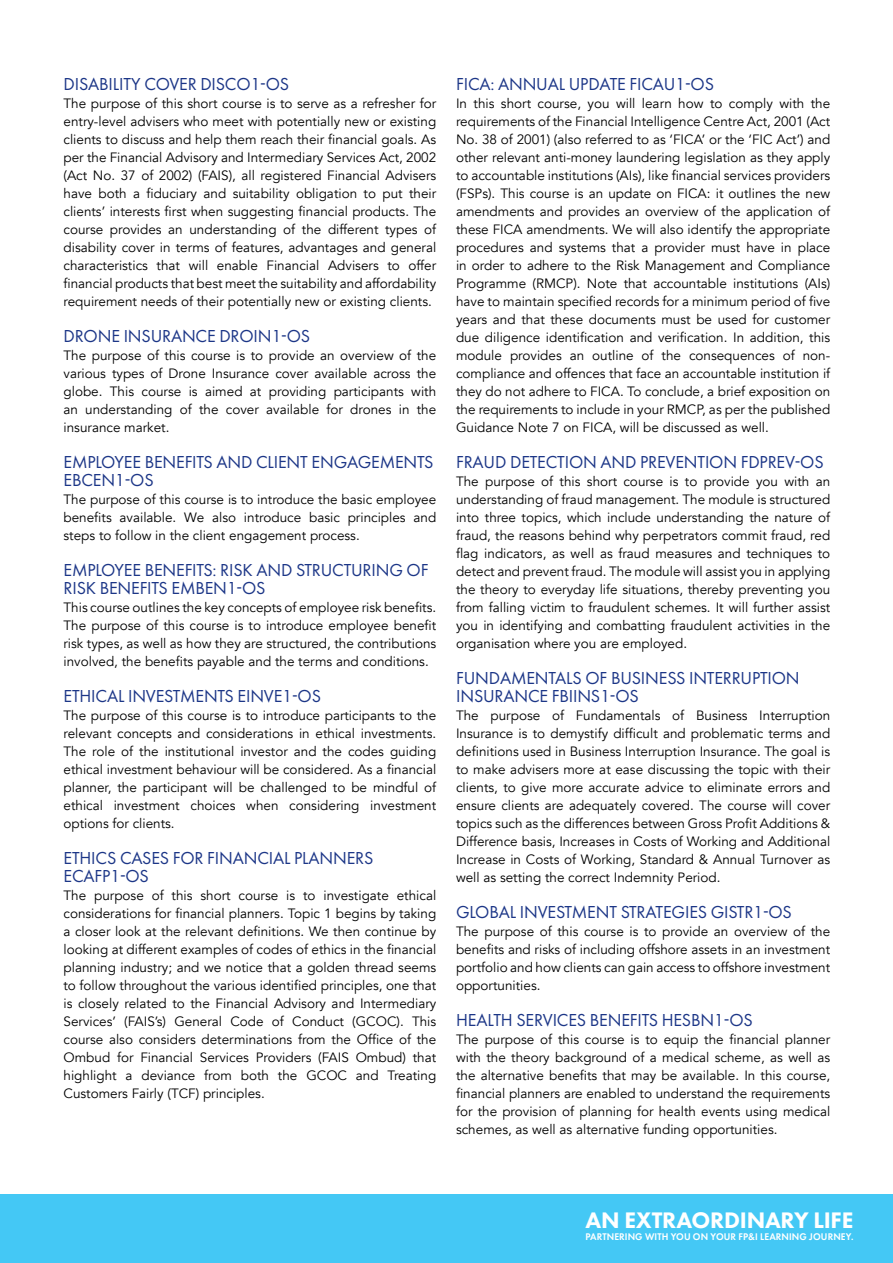
<style>
.page{position:relative;width:893px;height:1263px;background:#fff}
.page>*{position:absolute;margin:0;border:0;box-sizing:border-box;transform-origin:0 0}
.t1{font:800 23.4px "Futura PT";letter-spacing:-.01em;color:#fff}
.t2{font:18px/18px "Futura PT";letter-spacing:-.01em;color:#1c3687}
.t3{font:13.5px/18px "Avenir";color:#000;text-align:justify}
.t4{font:600 10.05px "Futura PT";letter-spacing:.01em;color:#fff;scale:.96 1}
</style>
<div class="page">
<div style="left:0;top:1195px;width:893px;height:68px;background:#44c8f5"></div>
<h2 class="t2" style="left:64px;top:75px;width:227px">DISABILITY COVER DISCO1-OS</h2>
<p class="t3" style="left:64px;top:95px;width:374px">The purpose of this short course is to serve as a refresher for entry-level advisers who meet with potentially new or existing clients to discuss and help them reach their financial goals. As per the Financial Advisory and Intermediary Services Act, 2002 (Act No. 37 of 2002) (FAIS), all registered Financial Advisers have both a fiduciary and suitability obligation to put their clients’ interests first when suggesting financial products. The course provides an understanding of the different types of disability cover in terms of features, advantages and general characteristics that will enable Financial Advisers to offer financial products that best meet the suitability and affordability requirement needs of their potentially new or existing clients.</p>
<h2 class="t2" style="left:64px;top:327px;width:248px">DRONE INSURANCE DROIN1-OS</h2>
<p class="t3" style="left:64px;top:347px;width:374px">The purpose of this course is to provide an overview of the various types of Drone Insurance cover available across the globe. This course is aimed at providing participants with an understanding of the cover available for drones in the insurance market.</p>
<h2 class="t2" style="left:64px;top:453px;width:371px">EMPLOYEE BENEFITS AND CLIENT ENGAGEMENTS<br>EBCEN1-OS</h2>
<p class="t3" style="left:64px;top:491px;width:374px">The purpose of this course is to introduce the basic employee benefits available. We also introduce basic principles and steps to follow in the client engagement process.</p>
<h2 class="t2" style="left:64px;top:561px;width:366px">EMPLOYEE BENEFITS: RISK AND STRUCTURING OF<br>RISK BENEFITS EMBEN1-OS</h2>
<p class="t3" style="left:64px;top:599px;width:374px">This course outlines the key concepts of employee risk benefits.<br>The purpose of this course is to introduce employee benefit risk types, as well as how they are structured, the contributions involved, the benefits payable and the terms and conditions.</p>
<h2 class="t2" style="left:64px;top:687px;width:259px">ETHICAL INVESTMENTS EINVE1-OS</h2>
<p class="t3" style="left:64px;top:707px;width:374px">The purpose of this course is to introduce participants to the relevant concepts and considerations in ethical investments.<br>The role of the institutional investor and the codes guiding ethical investment behaviour will be considered. As a financial planner, the participant will be challenged to be mindful of ethical investment choices when considering investment options for clients.</p>
<h2 class="t2" style="left:64px;top:849px;width:311px">ETHICS CASES FOR FINANCIAL PLANNERS<br>ECAFP1-OS</h2>
<p class="t3" style="left:64px;top:887px;width:374px">The purpose of this short course is to investigate ethical considerations for financial planners. Topic 1 begins by taking a closer look at the relevant definitions. We then continue by looking at different examples of codes of ethics in the financial planning industry; and we notice that a golden thread seems to follow throughout the various identified principles, one that is closely related to the Financial Advisory and Intermediary Services’ (FAIS’s) General Code of Conduct (GCOC). This course also considers determinations from the Office of the Ombud for Financial Services Providers (FAIS Ombud) that highlight a deviance from both the GCOC and Treating Customers Fairly (TCF) principles.</p>
<h2 class="t2" style="left:456px;top:75px;width:259px">FICA: ANNUAL UPDATE FICAU1-OS</h2>
<p class="t3" style="left:456px;top:95px;width:376px">In this short course, you will learn how to comply with the requirements of the Financial Intelligence Centre Act, 2001 (Act No. 38 of 2001) (also referred to as ‘FICA’ or the ‘FIC Act’) and other relevant anti-money laundering legislation as they apply to accountable institutions (AIs), like financial services providers (FSPs). This course is an update on FICA: it outlines the new amendments and provides an overview of the application of these FICA amendments. We will also identify the appropriate procedures and systems that a provider must have in place in order to adhere to the Risk Management and Compliance Programme (RMCP). Note that accountable institutions (AIs) have to maintain specified records for a minimum period of five years and that these documents must be used for customer due diligence identification and verification. In addition, this module provides an outline of the consequences of non&shy;compliance and offences that face an accountable institution if they do not adhere to FICA. To conclude, a brief exposition on the requirements to include in your RMCP, as per the published Guidance Note 7 on FICA, will be discussed as well.</p>
<h2 class="t2" style="left:456px;top:453px;width:369px">FRAUD DETECTION AND PREVENTION FDPREV-OS</h2>
<p class="t3" style="left:456px;top:473px;width:376px">The purpose of this short course is to provide you with an understanding of fraud management. The module is structured into three topics, which include understanding the nature of fraud, the reasons behind why perpetrators commit fraud, red flag indicators, as well as fraud measures and techniques to detect and prevent fraud. The module will assist you in applying the theory to everyday life situations, thereby preventing you from falling victim to fraudulent schemes. It will further assist you in identifying and combatting fraudulent activities in the organisation where you are employed.</p>
<h2 class="t2" style="left:456px;top:669px;width:345px">FUNDAMENTALS OF BUSINESS INTERRUPTION<br>INSURANCE FBIINS1-OS</h2>
<p class="t3" style="left:456px;top:707px;width:376px">The purpose of Fundamentals of Business Interruption Insurance is to demystify difficult and problematic terms and definitions used in Business Interruption Insurance. The goal is to make advisers more at ease discussing the topic with their clients, to give more accurate advice to eliminate errors and ensure clients are adequately covered. The course will cover topics such as the differences between Gross Profit Additions &amp; Difference basis, Increases in Costs of Working and Additional Increase in Costs of Working, Standard &amp; Annual Turnover as well as setting the correct Indemnity Period.</p>
<h2 class="t2" style="left:456px;top:903px;width:337px">GLOBAL INVESTMENT STRATEGIES GISTR1-OS</h2>
<p class="t3" style="left:456px;top:923px;width:376px">The purpose of this course is to provide an overview of the benefits and risks of including offshore assets in an investment portfolio and how clients can gain access to offshore investment opportunities.</p>
<h2 class="t2" style="left:456px;top:1011px;width:298px">HEALTH SERVICES BENEFITS HESBN1-OS</h2>
<p class="t3" style="left:456px;top:1031px;width:376px">The purpose of this course is to equip the financial planner with the theory background of a medical scheme, as well as the alternative benefits that may be available. In this course, financial planners are enabled to understand the requirements for the provision of planning for health events using medical schemes, as well as alternative funding opportunities.</p>
<h1 class="t1" style="left:586px;top:1206px;width:269px">AN EXTRAORDINARY LIFE</h1>
<p class="t4" style="left:585px;top:1231px;width:281px">PARTNERING WITH YOU ON YOUR FP&amp;I LEARNING JOURNEY.</p>
</div>
